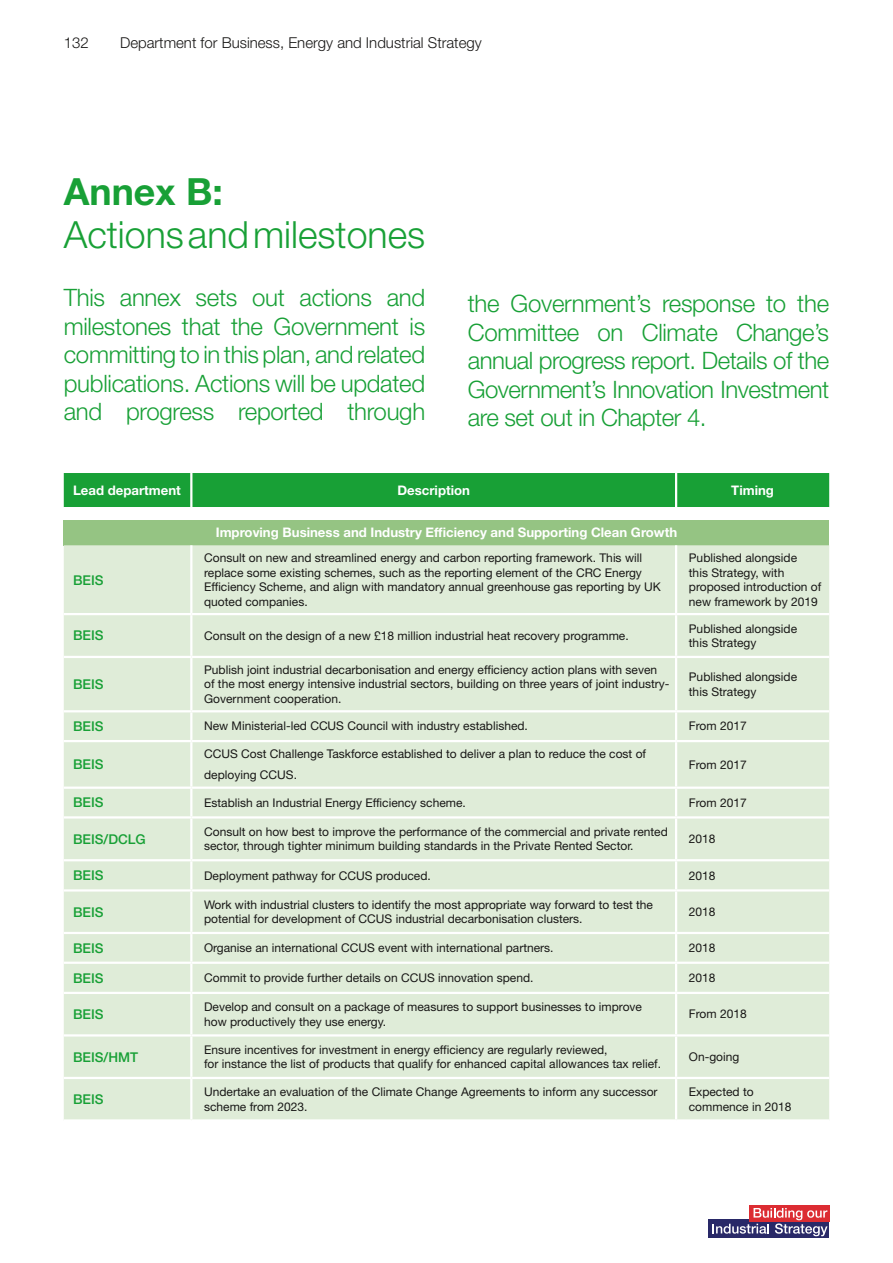
<style>
.page{position:relative;width:893px;height:1263px;background:#fff}
.page>*{position:absolute;margin:0;border:0;box-sizing:border-box;transform-origin:0 0}
.B_heading_introducto{font:300 37.5px "Helvetica Neue LT Std";color:#18a036}
.B_heading_introducto-2{font:700 37.5px "Helvetica Neue LT Std";color:#18a036}
.B_heading_introducto-3{font:300 24px/28.5px "Helvetica Neue LT Std";letter-spacing:-.02em;color:#18a036;text-align:justify}
.t1{font:300 15px "Helvetica Neue LT Std";color:#181716}
.Body_copy{font:500 13.5px "Helvetica Neue LT Std";color:#18a036}
.t2{font:700 13.2px "Helvetica Neue LT Std";color:#fff}
.t3{font:12px/14.4px "Helvetica Neue LT Std";color:#181716}
</style>
<div class="page">
<div style="left:64px;top:520px;width:765px;height:25px;background:#95c483"></div>
<div style="left:64px;top:545px;width:765px;height:574px;background:#dfecd8"></div>
<hr style="left:190px;top:545px;width:2px;height:68px;background:#fff">
<hr style="left:675px;top:545px;width:2px;height:68px;background:#fff">
<hr style="left:64px;top:613px;width:127px;height:2px;background:#fff">
<hr style="left:191px;top:613px;width:485px;height:2px;background:#fff">
<hr style="left:190px;top:615px;width:2px;height:41px;background:#fff">
<hr style="left:676px;top:613px;width:153px;height:2px;background:#fff">
<hr style="left:675px;top:615px;width:2px;height:41px;background:#fff">
<hr style="left:64px;top:656px;width:127px;height:2px;background:#fff">
<hr style="left:191px;top:656px;width:485px;height:2px;background:#fff">
<hr style="left:190px;top:658px;width:2px;height:52px;background:#fff">
<hr style="left:676px;top:656px;width:153px;height:2px;background:#fff">
<hr style="left:675px;top:658px;width:2px;height:52px;background:#fff">
<hr style="left:64px;top:710px;width:127px;height:2px;background:#fff">
<hr style="left:191px;top:710px;width:485px;height:2px;background:#fff">
<hr style="left:190px;top:712px;width:2px;height:28px;background:#fff">
<hr style="left:676px;top:710px;width:153px;height:2px;background:#fff">
<hr style="left:675px;top:712px;width:2px;height:28px;background:#fff">
<hr style="left:64px;top:740px;width:127px;height:2px;background:#fff">
<hr style="left:191px;top:740px;width:485px;height:2px;background:#fff">
<hr style="left:190px;top:742px;width:2px;height:44px;background:#fff">
<hr style="left:676px;top:740px;width:153px;height:2px;background:#fff">
<hr style="left:675px;top:742px;width:2px;height:44px;background:#fff">
<hr style="left:64px;top:786px;width:127px;height:3px;background:#fff">
<hr style="left:191px;top:786px;width:485px;height:3px;background:#fff">
<hr style="left:190px;top:789px;width:2px;height:27px;background:#fff">
<hr style="left:676px;top:786px;width:153px;height:3px;background:#fff">
<hr style="left:675px;top:789px;width:2px;height:27px;background:#fff">
<hr style="left:64px;top:816px;width:127px;height:2px;background:#fff">
<hr style="left:191px;top:816px;width:485px;height:2px;background:#fff">
<hr style="left:190px;top:818px;width:2px;height:41px;background:#fff">
<hr style="left:676px;top:816px;width:153px;height:2px;background:#fff">
<hr style="left:675px;top:818px;width:2px;height:41px;background:#fff">
<hr style="left:64px;top:859px;width:127px;height:2px;background:#fff">
<hr style="left:191px;top:859px;width:485px;height:2px;background:#fff">
<hr style="left:190px;top:861px;width:2px;height:28px;background:#fff">
<hr style="left:676px;top:859px;width:153px;height:2px;background:#fff">
<hr style="left:675px;top:861px;width:2px;height:28px;background:#fff">
<hr style="left:64px;top:889px;width:127px;height:2px;background:#fff">
<hr style="left:191px;top:889px;width:485px;height:2px;background:#fff">
<hr style="left:190px;top:891px;width:2px;height:41px;background:#fff">
<hr style="left:676px;top:889px;width:153px;height:2px;background:#fff">
<hr style="left:675px;top:891px;width:2px;height:41px;background:#fff">
<hr style="left:64px;top:932px;width:127px;height:2px;background:#fff">
<hr style="left:191px;top:932px;width:485px;height:2px;background:#fff">
<hr style="left:190px;top:934px;width:2px;height:27px;background:#fff">
<hr style="left:676px;top:932px;width:153px;height:2px;background:#fff">
<hr style="left:675px;top:934px;width:2px;height:27px;background:#fff">
<hr style="left:64px;top:961px;width:127px;height:3px;background:#fff">
<hr style="left:191px;top:961px;width:485px;height:3px;background:#fff">
<hr style="left:190px;top:964px;width:2px;height:28px;background:#fff">
<hr style="left:676px;top:961px;width:153px;height:3px;background:#fff">
<hr style="left:675px;top:964px;width:2px;height:28px;background:#fff">
<hr style="left:64px;top:992px;width:127px;height:2px;background:#fff">
<hr style="left:191px;top:992px;width:485px;height:2px;background:#fff">
<hr style="left:190px;top:994px;width:2px;height:40px;background:#fff">
<hr style="left:676px;top:992px;width:153px;height:2px;background:#fff">
<hr style="left:675px;top:994px;width:2px;height:40px;background:#fff">
<hr style="left:64px;top:1034px;width:127px;height:2px;background:#fff">
<hr style="left:191px;top:1034px;width:485px;height:2px;background:#fff">
<hr style="left:190px;top:1036px;width:2px;height:41px;background:#fff">
<hr style="left:676px;top:1034px;width:153px;height:2px;background:#fff">
<hr style="left:675px;top:1036px;width:2px;height:41px;background:#fff">
<hr style="left:64px;top:1077px;width:127px;height:2px;background:#fff">
<hr style="left:191px;top:1077px;width:485px;height:2px;background:#fff">
<hr style="left:190px;top:1079px;width:2px;height:40px;background:#fff">
<hr style="left:676px;top:1077px;width:153px;height:2px;background:#fff">
<hr style="left:675px;top:1079px;width:2px;height:40px;background:#fff">
<div style="left:64px;top:473px;width:765px;height:34px;background:#18a036"></div>
<div style="left:709px;top:1218px;width:120px;height:19px;background:#292968"></div>
<div style="left:749px;top:1205px;width:80px;height:17px;background:#dc2c32"></div>
<svg style="left:712px;top:1208px;width:115px;height:28px"></svg>
<p class="t1" style="left:64px;top:33px;width:27px">132</p>
<p class="t1" style="left:120px;top:33px;width:363px">Department for Business, Energy and Industrial Strategy</p>
<h3 class="B_heading_introducto-2" style="left:64px;top:169px;width:161px">Annex B:</h3>
<h3 class="B_heading_introducto" style="left:64px;top:212px;width:363px">Actions and milestones</h3>
<h3 class="B_heading_introducto-3" style="left:64px;top:283px;width:363px">This annex sets out actions and milestones that the Government is committing to in this plan, and related publications. Actions will be updated and progress reported through</h3>
<h3 class="B_heading_introducto-3" style="left:468px;top:289px;width:363px">the Government’s response to the Committee on Climate Change’s annual progress report. Details of the Government’s Innovation Investment are set out in Chapter 4.</h3>
<p class="t2" style="left:73px;top:482px;width:109px">Lead department</p>
<p class="t2" style="left:397px;top:482px;width:74px">Description</p>
<p class="t2" style="left:731px;top:482px;width:44px">Timing</p>
<p class="t2" style="left:216px;top:524px;width:463px">Improving Business and Industry Efficiency and Supporting Clean Growth</p>
<p class="Body_copy" style="left:73px;top:572px;width:32px">BEIS</p>
<p class="t3" style="left:204px;top:551px;width:458px">Consult on new and streamlined energy and carbon reporting framework. This will replace some existing schemes, such as the reporting element of the CRC Energy Efficiency Scheme, and align with mandatory annual greenhouse gas reporting by UK quoted companies.</p>
<p class="t3" style="left:689px;top:551px;width:134px">Published alongside<br>this Strategy, with proposed introduction of new framework by 2019</p>
<p class="Body_copy" style="left:73px;top:627px;width:32px">BEIS</p>
<p class="t3" style="left:204px;top:628px;width:426px">Consult on the design of a new £18 million industrial heat recovery programme.</p>
<p class="t3" style="left:689px;top:621px;width:110px">Published alongside this Strategy</p>
<p class="Body_copy" style="left:73px;top:676px;width:32px">BEIS</p>
<p class="t3" style="left:204px;top:662px;width:467px">Publish joint industrial decarbonisation and energy efficiency action plans with seven of the most energy intensive industrial sectors, building on three years of joint industry-<br>Government cooperation.</p>
<p class="t3" style="left:689px;top:669px;width:110px">Published alongside this Strategy</p>
<p class="Body_copy" style="left:73px;top:718px;width:32px">BEIS</p>
<p class="t3" style="left:204px;top:719px;width:325px">New Ministerial-led CCUS Council with industry established.</p>
<p class="t3" style="left:689px;top:719px;width:59px">From 2017</p>
<p class="Body_copy" style="left:73px;top:756px;width:32px">BEIS</p>
<p class="t3" style="left:204px;top:743px;width:444px;line-height:21px">CCUS Cost Challenge Taskforce established to deliver a plan to reduce the cost of deploying CCUS.</p>
<p class="t3" style="left:689px;top:757px;width:59px">From 2017</p>
<p class="Body_copy" style="left:73px;top:794px;width:32px">BEIS</p>
<p class="t3" style="left:204px;top:795px;width:263px">Establish an Industrial Energy Efficiency scheme.</p>
<p class="t3" style="left:689px;top:795px;width:59px">From 2017</p>
<p class="Body_copy" style="left:73px;top:831px;width:74px">BEIS/DCLG</p>
<p class="t3" style="left:204px;top:824px;width:465px">Consult on how best to improve the performance of the commercial and private rented sector, through tighter minimum building standards in the Private Rented Sector.</p>
<p class="t3" style="left:689px;top:831px;width:28px">2018</p>
<p class="Body_copy" style="left:73px;top:867px;width:32px">BEIS</p>
<p class="t3" style="left:204px;top:868px;width:228px">Deployment pathway for CCUS produced.</p>
<p class="t3" style="left:689px;top:868px;width:28px">2018</p>
<p class="Body_copy" style="left:73px;top:904px;width:32px">BEIS</p>
<p class="t3" style="left:204px;top:897px;width:450px">Work with industrial clusters to identify the most appropriate way forward to test the potential for development of CCUS industrial decarbonisation clusters.</p>
<p class="t3" style="left:689px;top:904px;width:28px">2018</p>
<p class="Body_copy" style="left:73px;top:940px;width:32px">BEIS</p>
<p class="t3" style="left:204px;top:940px;width:351px">Organise an international CCUS event with international partners.</p>
<p class="t3" style="left:689px;top:940px;width:28px">2018</p>
<p class="Body_copy" style="left:73px;top:970px;width:32px">BEIS</p>
<p class="t3" style="left:204px;top:970px;width:331px">Commit to provide further details on CCUS innovation spend.</p>
<p class="t3" style="left:689px;top:970px;width:28px">2018</p>
<p class="Body_copy" style="left:73px;top:1006px;width:32px">BEIS</p>
<p class="t3" style="left:204px;top:1000px;width:439px">Develop and consult on a package of measures to support businesses to improve how productively they use energy.</p>
<p class="t3" style="left:689px;top:1007px;width:59px">From 2018</p>
<p class="Body_copy" style="left:73px;top:1049px;width:67px">BEIS/HMT</p>
<p class="t3" style="left:204px;top:1042px;width:458px">Ensure incentives for investment in energy efficiency are regularly reviewed,<br>for instance the list of products that qualify for enhanced capital allowances tax relief.</p>
<p class="t3" style="left:689px;top:1049px;width:52px">On-going</p>
<p class="Body_copy" style="left:73px;top:1091px;width:32px">BEIS</p>
<p class="t3" style="left:204px;top:1085px;width:455px">Undertake an evaluation of the Climate Change Agreements to inform any successor scheme from 2023.</p>
<p class="t3" style="left:689px;top:1085px;width:104px">Expected to commence in 2018</p>
</div>
